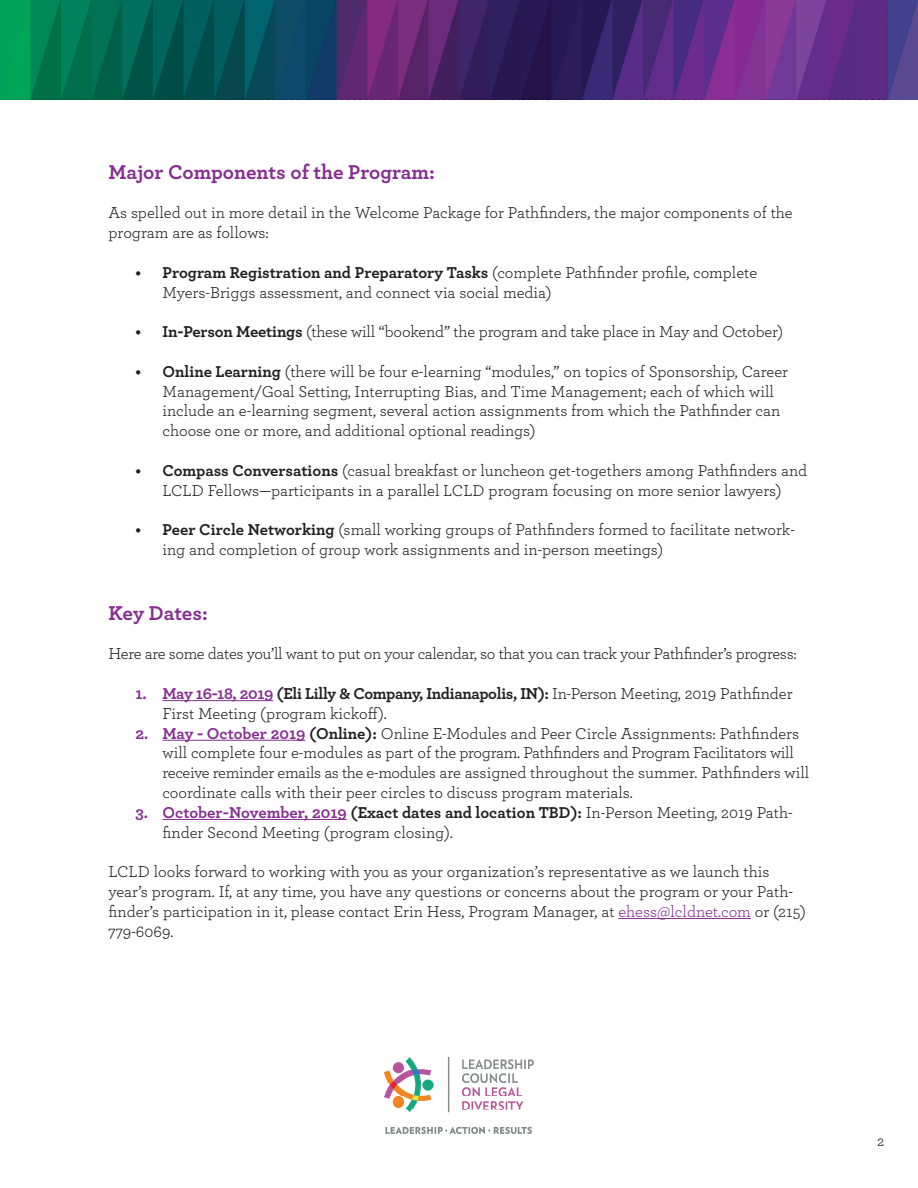
<style>
.page{position:relative;width:918px;height:1188px;background:#fff}
.page>*{position:absolute;margin:0;border:0;box-sizing:border-box;transform-origin:0 0}
.t1{font:700 21px "Archer";color:#862d91}
.t2{font:16.5px/19.8px "Archer";color:#231f20}
.t3{font:16.5px "Archer";letter-spacing:-.02em;color:#231f20}
.t4{font:700 16.5px "Archer";color:#231f20}
.t5{font:15px "Archer";color:#231f20}
.s1{font-weight:400}
.s2{font-weight:700}
.s3{font-weight:700;color:#862d91}
.s4{color:#862d91}
</style>
<div class="page">
<hr style="left:163px;top:700px;width:110px;height:1px;background:#862d91">
<hr style="left:163px;top:740px;width:142px;height:1px;background:#862d91">
<hr style="left:163px;top:819px;width:184px;height:1px;background:#862d91">
<hr style="left:618px;top:918px;width:133px;height:1px;background:#862d91">
<img style="left:384px;top:1058px;width:150px;height:76px">
<img style="left:0;top:0;width:918px;height:99px">
<p class="t1" style="left:109px;top:155px;width:328px">Major Components of the Program:</p>
<p class="t2" style="left:109px;top:202px;width:686px">As spelled out in more detail in the Welcome Package for Pathfinders, the major components of the program are as follows:</p>
<p class="t4" style="left:136px;top:259px;width:623px">• Program Registration and Preparatory Tasks <span class="s1">(complete Pathfinder profile, complete</span></p>
<p class="t2" style="left:163px;top:281px;width:391px">Myers-Briggs assessment, and connect via social media)</p>
<p class="t2" style="left:136px;top:321px;width:649px"><span class="s2">• In-Person Meetings</span> (these will “bookend” the program and take place in May and October)</p>
<p class="t2" style="left:163px;top:361px;width:627px;text-indent:-27px"><span class="s2">• Online Learning</span> (there will be four e-learning “modules,” on topics of Sponsorship, Career Management/Goal Setting, Interrupting Bias, and Time Management; each of which will include an e-learning segment, several action assignments from which the Pathfinder can choose one or more, and additional optional readings)</p>
<p class="t2" style="left:136px;top:460px;width:673px;text-align:center"><span class="s2">• Compass Conversations</span> (casual breakfast or luncheon get-togethers among Pathfinders and<br>LCLD Fellows—participants in a parallel LCLD program focusing on more senior lawyers)</p>
<p class="t2" style="left:163px;top:519px;width:634px;text-indent:-27px"><span class="s2">• Peer Circle Networking</span> (small working groups of Pathfinders formed to facilitate network&shy;ing and completion of group work assignments and in-person meetings)</p>
<p class="t1" style="left:109px;top:596px;width:101px">Key Dates:</p>
<p class="t3" style="left:109px;top:643px;width:690px">Here are some dates you’ll want to put on your calendar, so that you can track your Pathfinder’s progress:</p>
<p class="t2" style="left:163px;top:683px;width:632px;text-indent:-27px"><span class="s3">1. May 16-18, 2019</span> <span class="s2">(Eli Lilly &amp; Company, Indianapolis, IN):</span> In-Person Meeting, 2019 Pathfinder<br>First Meeting (program kickoff).</p>
<p class="t2" style="left:163px;top:722px;width:648px;text-indent:-27px"><span class="s3">2. May - October 2019</span> <span class="s2">(Online):</span> Online E-Modules and Peer Circle Assignments: Pathfinders will complete four e-modules as part of the program. Pathfinders and Program Facilitators will receive reminder emails as the e-modules are assigned throughout the summer. Pathfinders will coordinate calls with their peer circles to discuss program materials.</p>
<p class="t2" style="left:163px;top:802px;width:632px;text-indent:-27px"><span class="s3">3. October-November, 2019</span> <span class="s2">(Exact dates and location TBD):</span> In-Person Meeting, 2019 Path&shy;finder Second Meeting (program closing).</p>
<p class="t2" style="left:109px;top:861px;width:699px">LCLD looks forward to working with you as your organization’s representative as we launch this year’s program. If, at any time, you have any questions or concerns about the program or your Path&shy;finder’s participation in it, please contact Erin Hess, Program Manager, at <span class="s4">ehess@lcldnet.com</span> or (215)<br>779-6069.</p>
<p class="t5" style="left:877px;top:1131px;width:9px">2</p>
</div>
